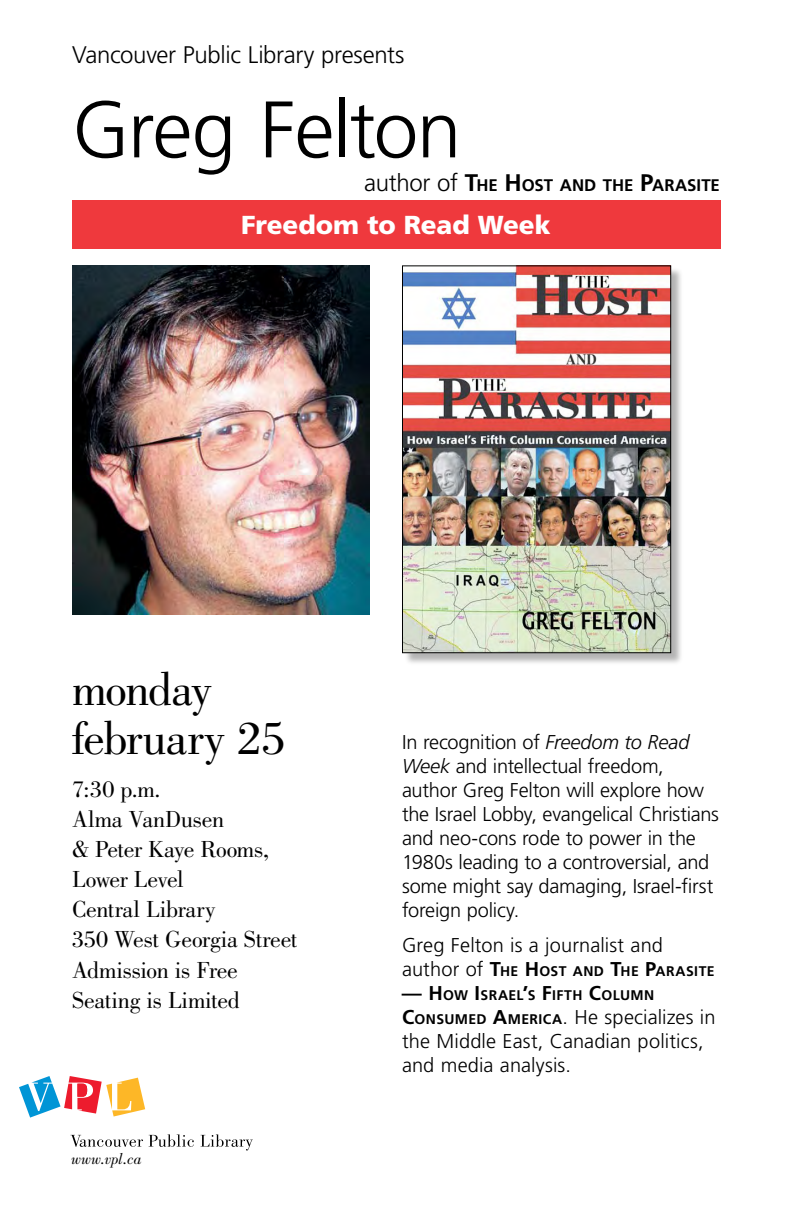
<style>
.page{position:relative;width:792px;height:1224px;background:#fff}
.page>*{position:absolute;margin:0;border:0;box-sizing:border-box;transform-origin:0 0}
.t1{font:300 80px "Frutiger";letter-spacing:-.02em;color:#000}
.t2{font:48px/49px "Bodoni";letter-spacing:-.025em;color:#000}
.t3{font:900 26px "Frutiger";letter-spacing:-.005em;color:#fff}
.t4{font:24px/30.1px "Bodoni";letter-spacing:-.01em;color:#000}
.t5{font:300 24px "Frutiger";letter-spacing:-.015em;color:#000}
.t6{font:300 20px/24px "Frutiger";letter-spacing:-.01em;color:#000}
.t7{font:700 16.8px "Frutiger";color:#000}
.t8{font:italic 16px "Bodoni";letter-spacing:.01em;color:#000}
.t9{font:700 14px "Frutiger";letter-spacing:.025em;color:#000}
.s1{font-weight:300;font-size:24px}
.s2{font-size:24px}
.s3{font-style:italic}
.s4{font-weight:300;font-size:20px}
.s5{font-size:20px}
.s6{font-weight:700}
.s7{font-weight:700;font-size:14px}
</style>
<div class="page">
<svg style="left:19px;top:1076px;width:126px;height:42px"></svg>
<svg style="left:71px;top:1135px;width:72px;height:12px"></svg>
<svg style="left:149px;top:1134px;width:45px;height:13px"></svg>
<svg style="left:201px;top:1134px;width:52px;height:17px"></svg>
<img style="left:72px;top:265px;width:297px;height:350px">
<div style="left:403px;top:266px;width:282px;height:401px;background:#000;opacity:.3"></div>
<img style="left:404px;top:267px;width:265px;height:384px">
<div style="left:402px;top:265px;width:269px;height:388px;border:1px solid #000"></div>
<div style="left:72px;top:200px;width:648px;height:48px;background:#ef393d"></div>
<p class="t5" style="left:72px;top:41px;width:334px">Vancouver Public Library presents</p>
<h1 class="t1" style="left:72px;top:84px;width:391px">Greg Felton</h1>
<p class="t7" style="left:364px;top:176px;width:357px"><span class="s1">author of</span> <span class="s2">T</span>HE <span class="s2">H</span> OST AND THE <span class="s2">P</span>ARASITE</p>
<h3 class="t3" style="left:241px;top:209px;width:311px">Freedom to Read Week</h3>
<h2 class="t2" style="left:72px;top:665px;width:215px">monday february 25</h2>
<p class="t4" style="left:72px;top:774px;width:227px">7:30 p.m.<br>Alma VanDusen<br>&amp; Peter Kaye Rooms,<br>Lower Level<br>Central Library<br>350 West Georgia Street<br>Admission is Free<br>Seating is Limited</p>
<p class="t8" style="left:72px;top:1150px;width:72px">www.vpl.ca</p>
<p class="t6" style="left:402px;top:731px;width:319px">In recognition of <span class="s3">Freedom to Read Week</span> and intellectual freedom, author Greg Felton will explore how the Israel Lobby, evangelical Christians and neo-cons rode to power in the 1980s leading to a controversial, and some might say damaging, Israel-first foreign policy.</p>
<p class="t6" style="left:402px;top:934px;width:263px">Greg Felton is a journalist and</p>
<p class="t9" style="left:402px;top:963px;width:314px"><span class="s4">author of</span> <span class="s5">T</span>HE <span class="s5">H</span> OST AND <span class="s5">T</span>HE <span class="s5">P</span>ARASITE</p>
<p class="t9" style="left:402px;top:987px;width:254px"><span class="s5">— H</span> OW <span class="s5">I</span> SRAEL<span class="s5">’</span>S <span class="s5">F</span>IFTH <span class="s5">C</span>OLUMN</p>
<p class="t6" style="left:402px;top:1006px;width:315px"><span class="s6">C</span><span class="s7">ONSUMED</span> <span class="s6">A</span><span class="s7">MERICA</span>. He specializes in the Middle East, Canadian politics, and media analysis.</p>
</div>
